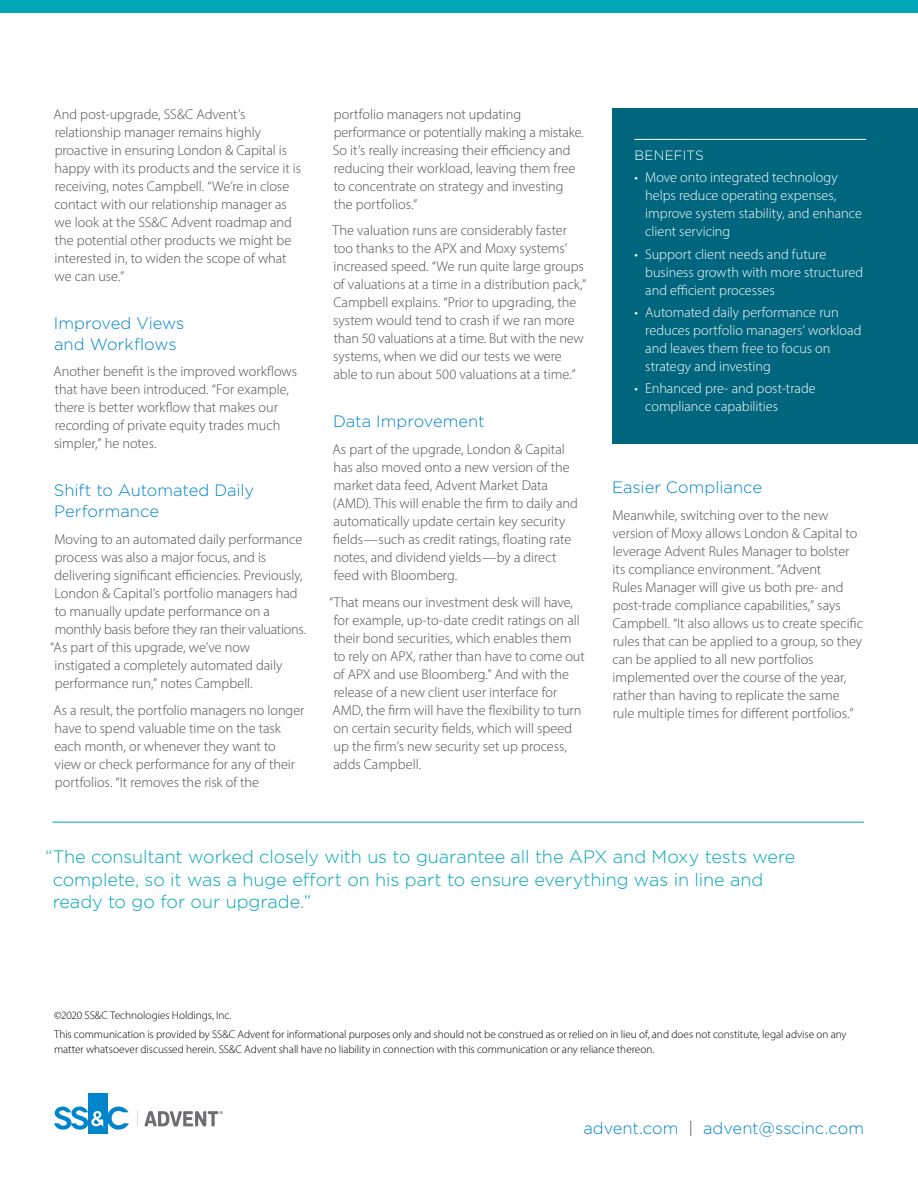
<style>
.page{position:relative;width:918px;height:1188px;background:#fff}
.page>*{position:absolute;margin:0;border:0;box-sizing:border-box;transform-origin:0 0}
.t1{font:300 18px/22.5px "Gotham";letter-spacing:-.005em;color:#00a5b8}
.t2{font:300 16.5px/21px "Gotham";color:#0084cb}
.t3{font:300 14.25px/18px "Myriad Pro";letter-spacing:-.005em;color:#4d4d4f}
.t4{font:300 14.25px/18px "Myriad Pro";color:#fff}
.t5{font:300 13.5px "Gotham";letter-spacing:.005em;color:#fff}
.t6{font:300 11.25px/19.4px "Myriad Pro";letter-spacing:-.005em;color:#000}
.s1{color:#4d4d4f}
</style>
<div class="page">
<div style="left:0;top:0;width:918px;height:14px;background:#00a5b8"></div>
<div style="left:88px;top:1093px;width:19px;height:41px;background:#0084cb"></div>
<svg style="left:54px;top:1107px;width:75px;height:23px"></svg>
<svg style="left:144px;top:1111px;width:79px;height:15px"></svg>
<div style="left:612px;top:108px;width:306px;height:336px;background:#00667d"></div>
<hr style="left:634px;top:139px;width:232px;height:1px;background:#fff">
<hr style="left:53px;top:822px;width:811px;height:1px;background:#00a5b8">
<p class="t3" style="left:53px;top:105px;width:249px">And post-upgrade, SS&amp;C Advent’s relationship manager remains highly proactive in ensuring London &amp; Capital is happy with its products and the service it is receiving, notes Campbell. “We’re in close contact with our relationship manager as we look at the SS&amp;C Advent roadmap and the potential other products we might be interested in, to widen the scope of what we can use.”</p>
<p class="t2" style="left:54px;top:312px;width:132px">Improved Views and Workflows</p>
<p class="t3" style="left:53px;top:362px;width:245px">Another benefit is the improved workflows that have been introduced. “For example, there is better workflow that makes our recording of private equity trades much simpler,” he notes.</p>
<p class="t2" style="left:54px;top:480px;width:202px">Shift to Automated Daily<br>Performance</p>
<p class="t3" style="left:54px;top:530px;width:249px">Moving to an automated daily performance</p>
<p class="t3" style="left:55px;top:548px;width:213px">process was also a major focus, and is</p>
<p class="t3" style="left:54px;top:566px;width:250px">delivering significant efficiencies. Previously,</p>
<p class="t3" style="left:55px;top:584px;width:245px">London &amp; Capital’s portfolio managers had</p>
<p class="t3" style="left:55px;top:602px;width:217px">to manually update performance on a</p>
<p class="t3" style="left:55px;top:620px;width:253px">monthly basis before they ran their valuations.</p>
<p class="t3" style="left:50px;top:638px;width:202px">“As part of this upgrade, we’ve now</p>
<p class="t3" style="left:55px;top:656px;width:229px">instigated a completely automated daily</p>
<p class="t3" style="left:55px;top:674px;width:200px">performance run,” notes Campbell.</p>
<p class="t3" style="left:53px;top:701px;width:252px">As a result, the portfolio managers no longer have to spend valuable time on the task each month, or whenever they want to view or check performance for any of their portfolios. “It removes the risk of the</p>
<p class="t3" style="left:333px;top:105px;width:252px">portfolio managers not updating performance or potentially making a mistake.<br>So it’s really increasing their efficiency and reducing their workload, leaving them free to concentrate on strategy and investing the portfolios.”</p>
<p class="t3" style="left:333px;top:221px;width:255px">The valuation runs are considerably faster too thanks to the APX and Moxy systems’ increased speed. “We run quite large groups of valuations at a time in a distribution pack,” Campbell explains. “Prior to upgrading, the system would tend to crash if we ran more than 50 valuations at a time. But with the new systems, when we did our tests we were able to run about 500 valuations at a time.”</p>
<p class="t2" style="left:333px;top:411px;width:153px">Data Improvement</p>
<p class="t3" style="left:332px;top:440px;width:247px">As part of the upgrade, London &amp; Capital has also moved onto a new version of the market data feed, Advent Market Data (AMD). This will enable the firm to daily and automatically update certain key security fields—such as credit ratings, floating rate notes, and dividend yields—by a direct feed with Bloomberg.</p>
<p class="t3" style="left:329px;top:593px;width:257px">“That means our investment desk will have, for example, up-to-date credit ratings on all their bond securities, which enables them<br>to rely on APX, rather than have to come out of APX and use Bloomberg.” And with the release of a new client user interface for AMD, the firm will have the flexibility to turn on certain security fields, which will speed up the firm’s new security set up process, adds Campbell.</p>
<p class="t5" style="left:634px;top:147px;width:71px">BENEFITS</p>
<p class="t4" style="left:645px;top:168px;width:218px;text-indent:-11px">• Move onto integrated technology helps reduce operating expenses, improve system stability, and enhance client servicing</p>
<p class="t4" style="left:645px;top:245px;width:219px;text-indent:-11px">• Support client needs and future business growth with more structured and efficient processes</p>
<p class="t4" style="left:645px;top:303px;width:218px;text-indent:-11px">• Automated daily performance run reduces portfolio managers’ workload and leaves them free to focus on strategy and investing</p>
<p class="t4" style="left:645px;top:379px;width:172px;text-indent:-11px">• Enhanced pre- and post-trade compliance capabilities</p>
<p class="t2" style="left:612px;top:476px;width:152px">Easier Compliance</p>
<p class="t3" style="left:612px;top:506px;width:252px">Meanwhile, switching over to the new version of Moxy allows London &amp; Capital to leverage Advent Rules Manager to bolster its compliance environment. “Advent<br>Rules Manager will give us both pre- and post-trade compliance capabilities,” says Campbell. “It also allows us to create specific rules that can be applied to a group, so they can be applied to all new portfolios implemented over the course of the year, rather than having to replicate the same rule multiple times for different portfolios.”</p>
<p class="t1" style="left:53px;top:845px;width:744px;text-indent:-8px">“The consultant worked closely with us to guarantee all the APX and Moxy tests were complete, so it was a huge effort on his part to ensure everything was in line and ready to go for our upgrade.”</p>
<p class="t6" style="left:54px;top:1005px;width:794px">©2020 SS&amp;C Technologies Holdings, Inc.<br>This communication is provided by SS&amp;C Advent for informational purposes only and should not be construed as or relied on in lieu of, and does not constitute, legal advise on any</p>
<p class="t6" style="left:54px;top:1039px;width:602px">matter whatsoever discussed herein. SS&amp;C Advent shall have no liability in connection with this communication or any reliance thereon.</p>
<p class="t2" style="left:583px;top:1117px;width:282px">advent.com <span class="s1">|</span> advent@sscinc.com</p>
</div>
